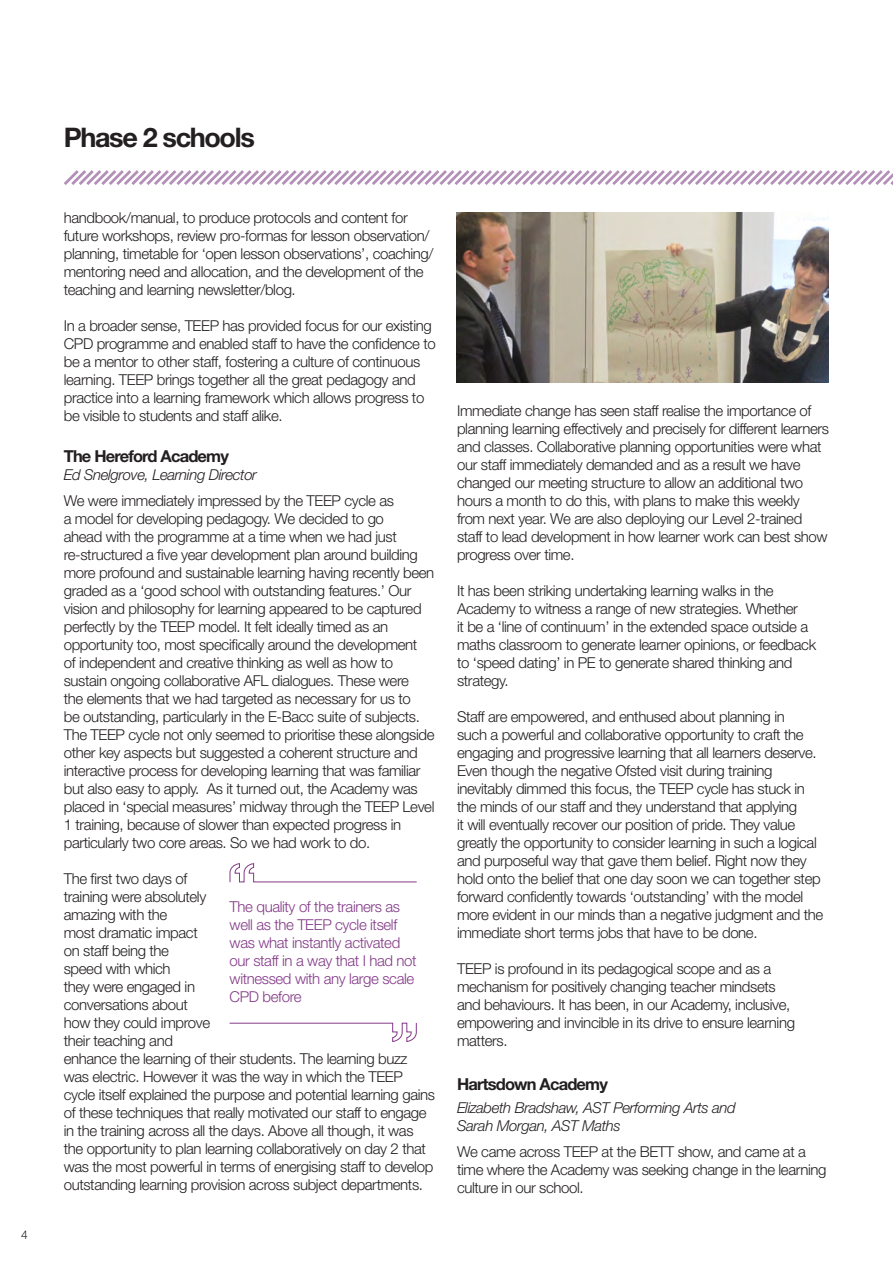
<style>
.page{position:relative;width:893px;height:1263px;background:#fff}
.page>*{position:absolute;margin:0;border:0;box-sizing:border-box;transform-origin:0 0}
.t1{font:700 27px "Helvetica Neue LT Std";letter-spacing:-.05em;color:#231f20}
.t2{font:700 16.5px "Helvetica Neue LT Std";letter-spacing:-.05em;color:#231f20}
.t3{font:300 15px/18px "Helvetica Neue LT Std";letter-spacing:-.025em;color:#231f20}
.t4{font:300 15px/18px "Helvetica Neue LT Std";letter-spacing:-.025em;color:#833a87}
.t5{font:italic 300 15px/18px "Helvetica Neue LT Std";letter-spacing:-.025em;color:#231f20}
.t6{font:300 12px "Helvetica Neue LT Std";color:#231f20}
</style>
<div class="page">
<svg style="left:229px;top:863px;width:188px;height:20px"></svg>
<svg style="left:229px;top:1022px;width:188px;height:20px"></svg>
<img style="left:456px;top:213px;width:372px;height:170px">
<svg style="left:64px;top:170px;width:829px;height:15px"></svg>
<p class="t6" style="left:21px;top:1227px;width:8px">4</p>
<p class="t1" style="left:64px;top:121px;width:193px">Phase 2 schools</p>
<p class="t3" style="left:64px;top:209px;width:371px">handbook/manual, to produce protocols and content for future workshops, review pro-formas for lesson observation/ planning, timetable for ‘open lesson observations’, coaching/ mentoring need and allocation, and the development of the teaching and learning newsletter/blog.</p>
<p class="t3" style="left:64px;top:317px;width:374px">In a broader sense, TEEP has provided focus for our existing CPD programme and enabled staff to have the confidence to be a mentor to other staff, fostering a culture of continuous learning. TEEP brings together all the great pedagogy and practice into a learning framework which allows progress to be visible to students and staff alike.</p>
<p class="t2" style="left:64px;top:445px;width:167px">The Hereford Academy</p>
<p class="t5" style="left:64px;top:465px;width:195px">Ed Snelgrove, Learning Director</p>
<p class="t3" style="left:64px;top:491px;width:372px">We were immediately impressed by the TEEP cycle as<br>a model for developing pedagogy. We decided to go<br>ahead with the programme at a time when we had just re-structured a five year development plan around building more profound and sustainable learning having recently been graded as a ‘good school with outstanding features.’ Our vision and philosophy for learning appeared to be captured perfectly by the TEEP model. It felt ideally timed as an opportunity too, most specifically around the development<br>of independent and creative thinking as well as how to sustain ongoing collaborative AFL dialogues. These were<br>the elements that we had targeted as necessary for us to<br>be outstanding, particularly in the E-Bacc suite of subjects.<br>The TEEP cycle not only seemed to prioritise these alongside other key aspects but suggested a coherent structure and interactive process for developing learning that was familiar but also easy to apply. As it turned out, the Academy was placed in ‘special measures’ midway through the TEEP Level 1 training, because of slower than expected progress in particularly two core areas. So we had work to do.</p>
<p class="t3" style="left:64px;top:869px;width:373px">The first two days of<br>training were absolutely<br>amazing with the<br>most dramatic impact<br>on staff being the<br>speed with which<br>they were engaged in<br>conversations about<br>how they could improve<br>their teaching and<br>enhance the learning of their students. The learning buzz was electric. However it was the way in which the TEEP cycle itself explained the purpose and potential learning gains of these techniques that really motivated our staff to engage in the training across all the days. Above all though, it was the opportunity to plan learning collaboratively on day 2 that was the most powerful in terms of energising staff to develop outstanding learning provision across subject departments.</p>
<p class="t4" style="left:230px;top:897px;width:189px">The quality of the trainers as well as the TEEP cycle itself was what instantly activated our staff in a way that I had not witnessed with any large scale<br>CPD before</p>
<p class="t3" style="left:457px;top:401px;width:374px">Immediate change has seen staff realise the importance of planning learning effectively and precisely for different learners and classes. Collaborative planning opportunities were what our staff immediately demanded and as a result we have changed our meeting structure to allow an additional two hours a month to do this, with plans to make this weekly from next year. We are also deploying our Level 2-trained staff to lead development in how learner work can best show progress over time.</p>
<p class="t3" style="left:457px;top:581px;width:361px">It has been striking undertaking learning walks in the Academy to witness a range of new strategies. Whether<br>it be a ‘line of continuum’ in the extended space outside a maths classroom to generate learner opinions, or feedback to ‘speed dating’ in PE to generate shared thinking and strategy.</p>
<p class="t3" style="left:457px;top:707px;width:368px">Staff are empowered, and enthused about planning in<br>such a powerful and collaborative opportunity to craft the engaging and progressive learning that all learners deserve.<br>Even though the negative Ofsted visit during training inevitably dimmed this focus, the TEEP cycle has stuck in the minds of our staff and they understand that applying<br>it will eventually recover our position of pride. They value greatly the opportunity to consider learning in such a logical and purposeful way that gave them belief. Right now they hold onto the belief that one day soon we can together step forward confidently towards ‘outstanding’ with the model more evident in our minds than a negative judgment and the immediate short terms jobs that have to be done.</p>
<p class="t3" style="left:457px;top:959px;width:339px">TEEP is profound in its pedagogical scope and as a mechanism for positively changing teacher mindsets and behaviours. It has been, in our Academy, inclusive, empowering and invincible in its drive to ensure learning matters.</p>
<p class="t2" style="left:457px;top:1074px;width:152px">Hartsdown Academy</p>
<p class="t5" style="left:457px;top:1098px;width:280px">Elizabeth Bradshaw, AST Performing Arts and<br>Sarah Morgan, AST Maths</p>
<p class="t3" style="left:457px;top:1142px;width:371px">We came across TEEP at the BETT show, and came at a time where the Academy was seeking change in the learning culture in our school.</p>
</div>
